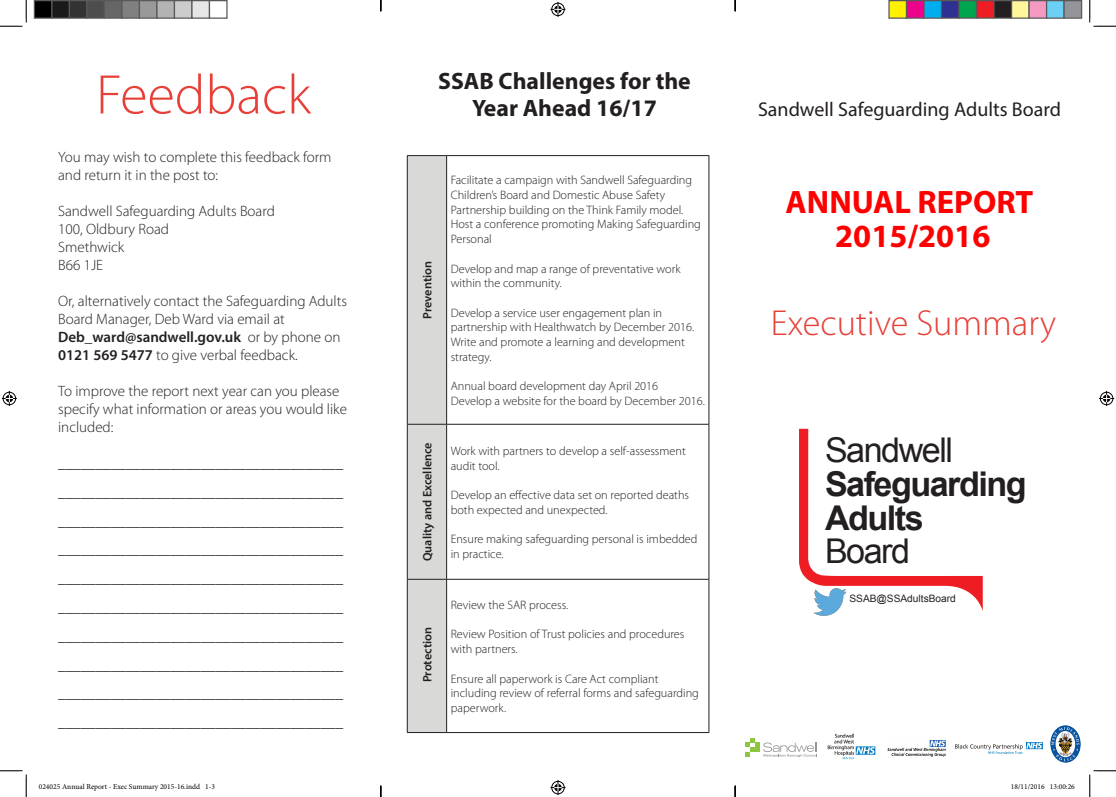
<style>
.page{position:relative;width:1116px;height:797px;background:#fff}
.page>*{position:absolute;margin:0;border:0;box-sizing:border-box;transform-origin:0 0}
.t1{font:300 56.25px "Myriad Pro";color:#e64039}
.t2{font:300 36.25px "Myriad Pro";color:#e64039}
.t3{font:700 34.12px/33.8px "Arial";letter-spacing:-.045em;color:#231f20}
.t4{font:34.12px "Arial";letter-spacing:-.045em;color:#231f20}
.t5{font:700 32.5px/33.8px "Myriad Pro";color:#f00;text-align:center}
.t6{font:700 23.75px "Myriad Pro";color:#231f20}
.t7{font:20px "Myriad Pro";color:#231f20}
.t8{font:300 15px/18px "Myriad Pro";color:#231f20}
.t9{font:300 12.25px/14.6px "Myriad Pro";color:#231f20}
.t10{font:600 12.25px "Myriad Pro";color:#231f20}
.t11{font:10.12px "Arial";color:#231f20}
.t12{font:7.5px "Minion Pro";color:#000}
.s1{font-weight:600}
</style>
<div class="page">
<img style="left:813px;top:610px;width:25px;height:5px">
<svg style="left:799px;top:429px;width:183px;height:181px"></svg>
<div style="left:408px;top:156px;width:38px;height:576px;background:#d9d9d8"></div>
<hr style="left:407px;top:155px;width:39px;height:1px;background:#231f20">
<hr style="left:407px;top:156px;width:1px;height:268px;background:#231f20">
<hr style="left:446px;top:155px;width:263px;height:1px;background:#231f20">
<hr style="left:446px;top:156px;width:1px;height:268px;background:#231f20">
<hr style="left:708px;top:156px;width:1px;height:268px;background:#231f20">
<hr style="left:407px;top:424px;width:39px;height:1px;background:#231f20">
<hr style="left:407px;top:424px;width:1px;height:155px;background:#231f20">
<hr style="left:446px;top:424px;width:263px;height:1px;background:#231f20">
<hr style="left:446px;top:424px;width:1px;height:155px;background:#231f20">
<hr style="left:708px;top:424px;width:1px;height:155px;background:#231f20">
<hr style="left:407px;top:579px;width:39px;height:1px;background:#231f20">
<hr style="left:407px;top:579px;width:1px;height:153px;background:#231f20">
<hr style="left:446px;top:579px;width:263px;height:1px;background:#231f20">
<hr style="left:446px;top:579px;width:1px;height:153px;background:#231f20">
<hr style="left:708px;top:579px;width:1px;height:153px;background:#231f20">
<hr style="left:407px;top:732px;width:39px;height:1px;background:#231f20">
<hr style="left:446px;top:732px;width:263px;height:1px;background:#231f20">
<svg style="left:746px;top:738px;width:71px;height:19px"></svg>
<img style="left:1050px;top:725px;width:30px;height:37px">
<img style="left:955px;top:742px;width:87px;height:11px">
<img style="left:887px;top:740px;width:58px;height:17px">
<img style="left:827px;top:733px;width:49px;height:27px">
<svg style="left:0;top:0;width:27px;height:27px"></svg>
<svg style="left:0;top:770px;width:27px;height:27px"></svg>
<svg style="left:1089px;top:0;width:26px;height:27px"></svg>
<svg style="left:1089px;top:770px;width:26px;height:27px"></svg>
<svg style="left:550px;top:2px;width:15px;height:15px"></svg>
<svg style="left:550px;top:780px;width:15px;height:15px"></svg>
<svg style="left:2px;top:391px;width:15px;height:15px"></svg>
<svg style="left:1099px;top:391px;width:15px;height:15px"></svg>
<div style="left:34px;top:1px;width:18px;height:17px;background:#000"></div>
<div style="left:34px;top:0;width:18px;height:19px;border:1px solid #595959"></div>
<div style="left:52px;top:1px;width:17px;height:17px;background:#1a1a1a"></div>
<div style="left:51px;top:0;width:19px;height:19px;border:1px solid #595959"></div>
<div style="left:69px;top:1px;width:18px;height:17px;background:#333"></div>
<div style="left:69px;top:0;width:19px;height:19px;border:1px solid #595959"></div>
<div style="left:87px;top:1px;width:17px;height:17px;background:#4d4d4d"></div>
<div style="left:86px;top:0;width:19px;height:19px;border:1px solid #595959"></div>
<div style="left:104px;top:1px;width:18px;height:17px;background:#666"></div>
<div style="left:104px;top:0;width:18px;height:19px;border:1px solid #595959"></div>
<div style="left:122px;top:1px;width:17px;height:17px;background:#808080"></div>
<div style="left:121px;top:0;width:19px;height:19px;border:1px solid #595959"></div>
<div style="left:139px;top:1px;width:18px;height:17px;background:#999"></div>
<div style="left:139px;top:0;width:19px;height:19px;border:1px solid #595959"></div>
<div style="left:157px;top:1px;width:17px;height:17px;background:#b3b3b3"></div>
<div style="left:156px;top:0;width:19px;height:19px;border:1px solid #595959"></div>
<div style="left:174px;top:1px;width:18px;height:17px;background:#ccc"></div>
<div style="left:174px;top:0;width:18px;height:19px;border:1px solid #595959"></div>
<div style="left:192px;top:1px;width:17px;height:17px;background:#e6e6e6"></div>
<div style="left:191px;top:0;width:19px;height:19px;border:1px solid #595959"></div>
<div style="left:209px;top:0;width:19px;height:19px;border:1px solid #595959"></div>
<div style="left:889px;top:1px;width:17px;height:17px;background:#fff101"></div>
<div style="left:888px;top:0;width:19px;height:19px;border:1px solid #595959"></div>
<div style="left:906px;top:1px;width:18px;height:17px;background:#ed028c"></div>
<div style="left:905px;top:0;width:19px;height:19px;border:1px solid #595959"></div>
<div style="left:924px;top:1px;width:17px;height:17px;background:#00aeef"></div>
<div style="left:923px;top:0;width:19px;height:19px;border:1px solid #595959"></div>
<div style="left:941px;top:1px;width:18px;height:17px;background:#2e3092"></div>
<div style="left:940px;top:0;width:19px;height:19px;border:1px solid #595959"></div>
<div style="left:959px;top:1px;width:17px;height:17px;background:#00a54f"></div>
<div style="left:958px;top:0;width:19px;height:19px;border:1px solid #595959"></div>
<div style="left:976px;top:1px;width:18px;height:17px;background:#ee1d23"></div>
<div style="left:975px;top:0;width:19px;height:19px;border:1px solid #595959"></div>
<div style="left:994px;top:1px;width:17px;height:17px;background:#231f20"></div>
<div style="left:993px;top:0;width:19px;height:19px;border:1px solid #595959"></div>
<div style="left:1011px;top:1px;width:18px;height:17px;background:#fff79a"></div>
<div style="left:1010px;top:0;width:19px;height:19px;border:1px solid #595959"></div>
<div style="left:1029px;top:1px;width:17px;height:17px;background:#f499c2"></div>
<div style="left:1028px;top:0;width:19px;height:19px;border:1px solid #595959"></div>
<div style="left:1046px;top:1px;width:18px;height:17px;background:#6bcff6"></div>
<div style="left:1045px;top:0;width:19px;height:19px;border:1px solid #595959"></div>
<div style="left:1064px;top:1px;width:17px;height:17px;background:#939598"></div>
<div style="left:1063px;top:0;width:19px;height:19px;border:1px solid #595959"></div>
<svg style="left:380px;top:785px;width:1px;height:12px"></svg>
<svg style="left:734px;top:0;width:2px;height:11px"></svg>
<svg style="left:734px;top:785px;width:2px;height:12px"></svg>
<h1 class="t1" style="left:96px;top:64px;width:216px">Feedback</h1>
<p class="t8" style="left:58px;top:148px;width:275px">You may wish to complete this feedback form and return it in the post to:</p>
<p class="t8" style="left:58px;top:202px;width:218px">Sandwell Safeguarding Adults Board<br>100, Oldbury Road<br>Smethwick<br>B66 1JE</p>
<p class="t8" style="left:58px;top:292px;width:290px">Or, alternatively contact the Safeguarding Adults Board Manager, Deb Ward via email at <span class="s1">Deb_ward@sandwell.gov.uk</span> or by phone on <span class="s1">0121 569 5477</span> to give verbal feedback.</p>
<p class="t8" style="left:58px;top:382px;width:290px">To improve the report next year can you please specify what information or areas you would like included:</p>
<p class="t8" style="left:58px;top:449px;width:287px;line-height:28.8px;text-align:justify">______________________________________ ______________________________________ ______________________________________ ______________________________________ ______________________________________ ______________________________________ ______________________________________ ______________________________________ ______________________________________ ______________________________________</p>
<h3 class="t6" style="left:438px;top:66px;width:254px">SSAB Challenges for the</h3>
<h3 class="t6" style="left:472px;top:93px;width:186px">Year Ahead 16/17</h3>
<p class="t10" style="left:419px;top:319px;width:59px;rotate:-90deg">Prevention</p>
<p class="t9" style="left:451px;top:173px;width:252px">Facilitate a campaign with Sandwell Safeguarding Children’s Board and Domestic Abuse Safety Partnership building on the Think Family model.<br>Host a conference promoting Making Safeguarding Personal</p>
<p class="t9" style="left:451px;top:261px;width:231px">Develop and map a range of preventative work within the community.</p>
<p class="t9" style="left:451px;top:305px;width:245px">Develop a service user engagement plan in partnership with Healthwatch by December 2016.<br>Write and promote a learning and development strategy.</p>
<p class="t9" style="left:451px;top:379px;width:256px">Annual board development day April 2016<br>Develop a website for the board by December 2016.</p>
<p class="t10" style="left:419px;top:561px;width:121px;rotate:-90deg">Quality and Excellence</p>
<p class="t9" style="left:451px;top:444px;width:237px">Work with partners to develop a self-assessment audit tool.</p>
<p class="t9" style="left:451px;top:488px;width:240px">Develop an effective data set on reported deaths both expected and unexpected.</p>
<p class="t9" style="left:451px;top:532px;width:248px">Ensure making safeguarding personal is imbedded in practice.</p>
<p class="t10" style="left:419px;top:682px;width:57px;rotate:-90deg">Protection</p>
<p class="t9" style="left:451px;top:598px;width:119px">Review the SAR process.</p>
<p class="t9" style="left:451px;top:627px;width:235px">Review Position of Trust policies and procedures with partners.</p>
<p class="t9" style="left:451px;top:671px;width:250px">Ensure all paperwork is Care Act compliant including review of referral forms and safeguarding paperwork.</p>
<h3 class="t7" style="left:758px;top:97px;width:304px">Sandwell Safeguarding Adults Board</h3>
<h3 class="t5" style="left:785px;top:184px;width:249px">ANNUAL REPORT<br>2015/2016</h3>
<h2 class="t2" style="left:771px;top:303px;width:287px">Executive Summary</h2>
<h3 class="t4" style="left:825px;top:428px;width:129px">Sandwell</h3>
<h3 class="t3" style="left:825px;top:468px;width:203px">Safeguarding<br>Adults</h3>
<h3 class="t4" style="left:825px;top:529px;width:87px">Board</h3>
<p class="t11" style="left:849px;top:592px;width:108px">SSAB@SSAdultsBoard</p>
<p class="t12" style="left:39px;top:782px;width:178px">024025 Annual Report - Exec Summary 2015-16.indd 1-3</p>
<p class="t12" style="left:1010px;top:782px;width:65px">18/11/2016 13:00:26</p>
</div>
